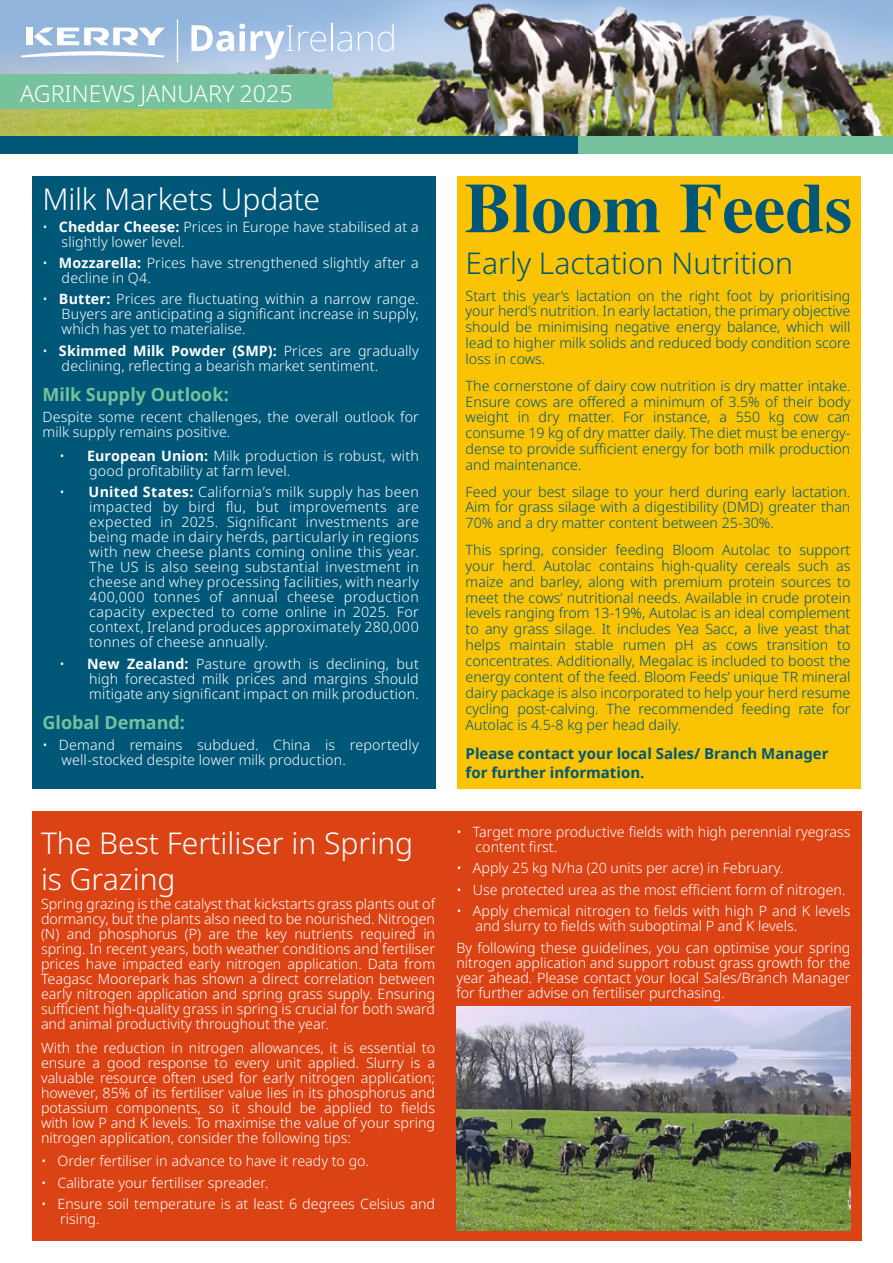
<style>
.page{position:relative;width:893px;height:1263px;background:#fff}
.page>*{position:absolute;margin:0;border:0;box-sizing:border-box;transform-origin:0 0}
.t1{font:300 30px/36px "Noto Sans";color:#fff}
.t2{font:300 30px "Noto Sans";color:#005778}
.t3{font:300 23.25px "Noto Sans";color:#fff}
.t4{font:700 18px "Noto Sans";color:#75c29c}
.t5{font:700 15px/18.9px "Noto Sans";color:#005778}
.t6{font:300 14.25px/15px "Noto Sans";color:#fff}
.t7{font:300 14.25px/15.9px "Noto Sans";color:#005778;text-align:justify}
.s1{font-weight:700}
</style>
<div class="page">
<img style="left:0;top:0;width:893px;height:136px">
<div style="left:0;top:136px;width:616px;height:18px;background:#005778"></div>
<div style="left:578px;top:136px;width:315px;height:18px;background:#75c29c"></div>
<div style="left:0;top:74px;width:333px;height:35px;background:#75c29c"></div>
<svg style="left:191px;top:24px;width:54px;height:27px"></svg>
<svg style="left:251px;top:25px;width:75px;height:35px"></svg>
<hr style="left:331px;top:24px;width:2px;height:27px;background:#fff">
<svg style="left:338px;top:32px;width:14px;height:19px"></svg>
<svg style="left:358px;top:24px;width:36px;height:27px"></svg>
<svg style="left:20px;top:47px;width:145px;height:10px"></svg>
<svg style="left:34px;top:27px;width:131px;height:18px"></svg>
<div style="left:26px;top:28px;width:7px;height:17px;background:#fff"></div>
<hr style="left:177px;top:19px;width:1px;height:44px;background:#fff">
<div style="left:32px;top:176px;width:404px;height:613px;background:#005778"></div>
<div style="left:32px;top:811px;width:829px;height:429px;background:#db4314"></div>
<img style="left:456px;top:1007px;width:394px;height:224px">
<div style="left:457px;top:176px;width:404px;height:613px;background:#fac304"></div>
<svg style="left:465px;top:185px;width:195px;height:49px"></svg>
<svg style="left:680px;top:185px;width:171px;height:49px"></svg>
<h2 class="t3" style="left:20px;top:77px;width:274px">AGRINEWS JANUARY 2025</h2>
<h1 class="t1" style="left:43px;top:182px;width:279px">Milk Markets Update</h1>
<p class="t6" style="left:62px;top:219px;width:359px;text-indent:-19px">• <span class="s1">Cheddar Cheese:</span> Prices in Europe have stabilised at a slightly lower level.</p>
<p class="t6" style="left:62px;top:256px;width:359px;text-indent:-19px">• <span class="s1">Mozzarella:</span> Prices have strengthened slightly after a decline in Q4.</p>
<p class="t6" style="left:62px;top:292px;width:359px;text-align:justify;text-indent:-19px">• <span class="s1">Butter:</span> Prices are fluctuating within a narrow range.<br>Buyers are anticipating a significant increase in supply, which has yet to materialise.</p>
<p class="t6" style="left:62px;top:343px;width:359px;text-indent:-19px">• <span class="s1">Skimmed Milk Powder (SMP):</span> Prices are gradually declining, reflecting a bearish market sentiment.</p>
<p class="t4" style="left:43px;top:382px;width:188px">Milk Supply Outlook:</p>
<p class="t6" style="left:43px;top:410px;width:378px">Despite some recent challenges, the overall outlook for milk supply remains positive.</p>
<p class="t6" style="left:89px;top:448px;width:331px;text-indent:-30px">• <span class="s1">European Union:</span> Milk production is robust, with good profitability at farm level.</p>
<p class="t6" style="left:89px;top:485px;width:331px;text-align:justify;text-indent:-30px">• <span class="s1">United States:</span> California’s milk supply has been impacted by bird flu, but improvements are expected in 2025. Significant investments are being made in dairy herds, particularly in regions with new cheese plants coming online this year.<br>The US is also seeing substantial investment in cheese and whey processing facilities, with nearly 400,000 tonnes of annual cheese production capacity expected to come online in 2025. For context, Ireland produces approximately 280,000 tonnes of cheese annually.</p>
<p class="t6" style="left:89px;top:656px;width:331px;text-align:justify;text-indent:-30px">• <span class="s1">New Zealand:</span> Pasture growth is declining, but high forecasted milk prices and margins should mitigate any significant impact on milk production.</p>
<p class="t4" style="left:43px;top:709px;width:144px">Global Demand:</p>
<p class="t6" style="left:62px;top:738px;width:359px;text-indent:-19px">• Demand remains subdued. China is reportedly well-stocked despite lower milk production.</p>
<h1 class="t1" style="left:41px;top:826px;width:374px">The Best Fertiliser in Spring is Grazing</h1>
<p class="t6" style="left:41px;top:897px;width:396px;text-align:justify">Spring grazing is the catalyst that kickstarts grass plants out of dormancy, but the plants also need to be nourished. Nitrogen (N) and phosphorus (P) are the key nutrients required in spring. In recent years, both weather conditions and fertiliser prices have impacted early nitrogen application. Data from Teagasc Moorepark has shown a direct correlation between early nitrogen application and spring grass supply. Ensuring sufficient high-quality grass in spring is crucial for both sward and animal productivity throughout the year.</p>
<p class="t6" style="left:41px;top:1040px;width:396px;text-align:justify">With the reduction in nitrogen allowances, it is essential to ensure a good response to every unit applied. Slurry is a valuable resource often used for early nitrogen application; however, 85% of its fertiliser value lies in its phosphorus and potassium components, so it should be applied to fields with low P and K levels. To maximise the value of your spring nitrogen application, consider the following tips:</p>
<p class="t6" style="left:41px;top:1154px;width:330px">• Order fertiliser in advance to have it ready to go.</p>
<p class="t6" style="left:41px;top:1175px;width:229px">• Calibrate your fertiliser spreader.</p>
<p class="t6" style="left:60px;top:1196px;width:376px;text-indent:-19px">• Ensure soil temperature is at least 6 degrees Celsius and rising.</p>
<h1 class="t2" style="left:466px;top:242px;width:329px">Early Lactation Nutrition</h1>
<p class="t7" style="left:466px;top:288px;width:386px">Start this year’s lactation on the right foot by prioritising your herd’s nutrition. In early lactation, the primary objective should be minimising negative energy balance, which will lead to higher milk solids and reduced body condition score loss in cows.</p>
<p class="t7" style="left:466px;top:378px;width:386px">The cornerstone of dairy cow nutrition is dry matter intake.<br>Ensure cows are offered a minimum of 3.5% of their body weight in dry matter. For instance, a 550 kg cow can consume 19 kg of dry matter daily. The diet must be energy&shy;dense to provide sufficient energy for both milk production and maintenance.</p>
<p class="t7" style="left:466px;top:484px;width:386px">Feed your best silage to your herd during early lactation.<br>Aim for grass silage with a digestibility (DMD) greater than 70% and a dry matter content between 25-30%.</p>
<p class="t7" style="left:466px;top:542px;width:386px">This spring, consider feeding Bloom Autolac to support your herd. Autolac contains high-quality cereals such as maize and barley, along with premium protein sources to meet the cows’ nutritional needs. Available in crude protein levels ranging from 13-19%, Autolac is an ideal complement to any grass silage. It includes Yea Sacc, a live yeast that helps maintain stable rumen pH as cows transition to concentrates. Additionally, Megalac is included to boost the energy content of the feed. Bloom Feeds’ unique TR mineral dairy package is also incorporated to help your herd resume cycling post-calving. The recommended feeding rate for Autolac is 4.5-8 kg per head daily.</p>
<p class="t5" style="left:466px;top:744px;width:364px">Please contact your local Sales/ Branch Manager for further information.</p>
<p class="t6" style="left:475px;top:825px;width:376px;text-indent:-19px">• Target more productive fields with high perennial ryegrass content first.</p>
<p class="t6" style="left:456px;top:861px;width:328px">• Apply 25 kg N/ha (20 units per acre) in February.</p>
<p class="t6" style="left:456px;top:882px;width:391px">• Use protected urea as the most efficient form of nitrogen.</p>
<p class="t6" style="left:475px;top:904px;width:376px;text-indent:-19px">• Apply chemical nitrogen to fields with high P and K levels and slurry to fields with suboptimal P and K levels.</p>
<p class="t6" style="left:456px;top:940px;width:396px;text-align:justify">By following these guidelines, you can optimise your spring nitrogen application and support robust grass growth for the year ahead. Please contact your local Sales/Branch Manager for further advise on fertiliser purchasing.</p>
</div>
